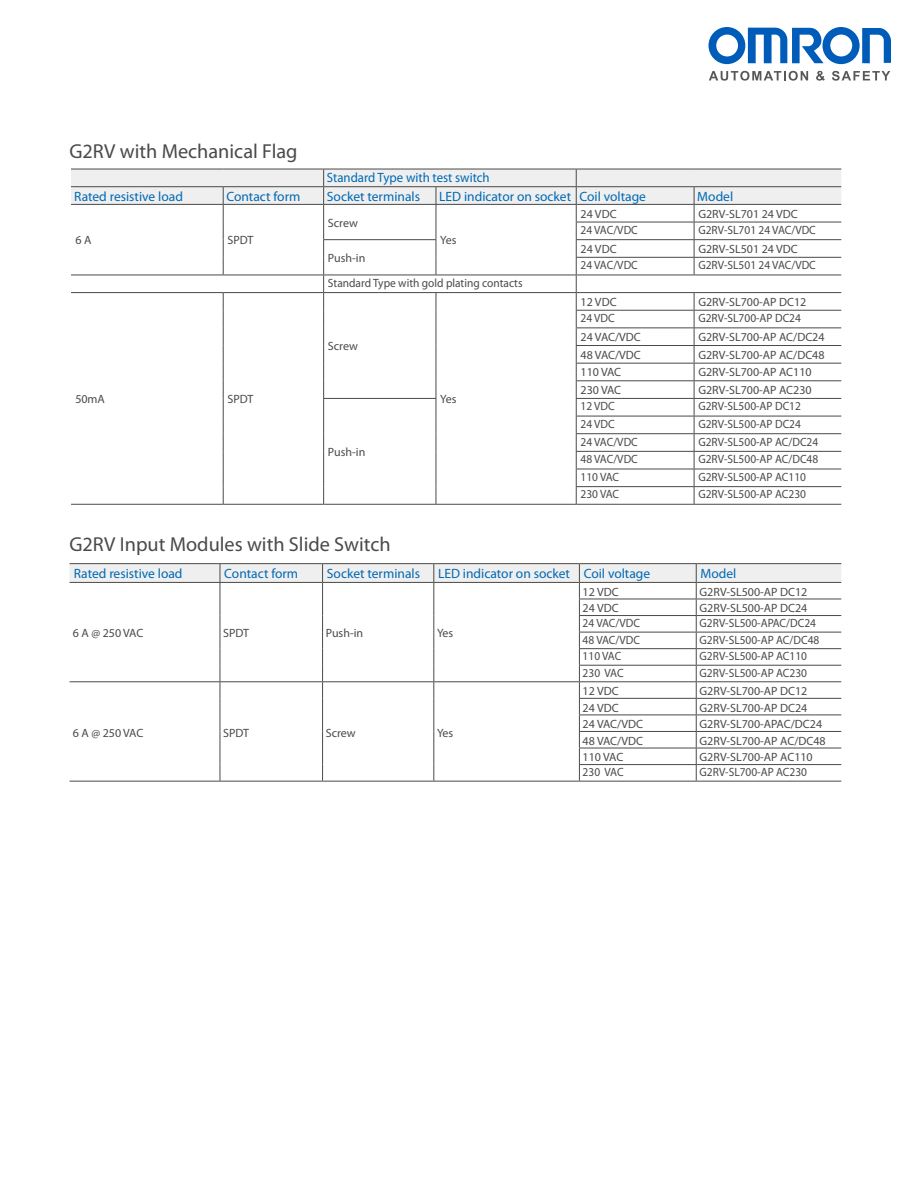
<style>
.page{position:relative;width:918px;height:1188px;background:#fff}
.page>*{position:absolute;margin:0;border:0;box-sizing:border-box;transform-origin:0 0}
.t1{font:20.25px "Myriad Pro";color:#4a4a49}
.t2{font:13.5px "Myriad Pro";color:#0069b4}
.t3{font:13.5px "Myriad Pro";color:#0069b4;scale:.95 1}
.t4{font:12px "Myriad Pro";color:#4a4a49}
.t5{font:12px "Myriad Pro";color:#4a4a49;scale:.95 1}
</style>
<div class="page">
<svg style="left:709px;top:27px;width:182px;height:37px"></svg>
<svg style="left:709px;top:71px;width:99px;height:10px"></svg>
<svg style="left:816px;top:71px;width:9px;height:10px"></svg>
<svg style="left:832px;top:71px;width:58px;height:10px"></svg>
<hr style="left:70px;top:563px;width:150px;height:1px;background:#4a4a49">
<hr style="left:220px;top:563px;width:103px;height:1px;background:#4a4a49">
<hr style="left:323px;top:563px;width:111px;height:1px;background:#4a4a49">
<hr style="left:434px;top:563px;width:145px;height:1px;background:#4a4a49">
<hr style="left:579px;top:563px;width:117px;height:1px;background:#4a4a49">
<hr style="left:696px;top:563px;width:145px;height:1px;background:#4a4a49">
<hr style="left:70px;top:781px;width:150px;height:1px;background:#4a4a49">
<hr style="left:220px;top:781px;width:103px;height:1px;background:#4a4a49">
<hr style="left:323px;top:781px;width:111px;height:1px;background:#4a4a49">
<hr style="left:434px;top:781px;width:145px;height:1px;background:#4a4a49">
<svg style="left:70px;top:564px;width:771px;height:217px"></svg>
<hr style="left:579px;top:781px;width:117px;height:1px;background:#4a4a49">
<hr style="left:696px;top:781px;width:145px;height:1px;background:#4a4a49">
<hr style="left:71px;top:504px;width:152px;height:1px;background:#4a4a49">
<hr style="left:223px;top:504px;width:101px;height:1px;background:#4a4a49">
<hr style="left:436px;top:504px;width:140px;height:1px;background:#4a4a49">
<hr style="left:324px;top:504px;width:112px;height:1px;background:#4a4a49">
<svg style="left:71px;top:169px;width:770px;height:335px"></svg>
<hr style="left:576px;top:504px;width:118px;height:1px;background:#4a4a49">
<hr style="left:694px;top:504px;width:147px;height:1px;background:#4a4a49">
<h1 class="t1" style="left:70px;top:140px;width:230px">G2RV with Mechanical Flag</h1>
<p class="t3" style="left:327px;top:170px;width:173px">Standard Type with test switch</p>
<p class="t2" style="left:74px;top:189px;width:110px">Rated resistive load</p>
<p class="t2" style="left:226px;top:189px;width:75px">Contact form</p>
<p class="t2" style="left:327px;top:189px;width:95px">Socket terminals</p>
<p class="t2" style="left:439px;top:189px;width:208px">LED indicator on socket Coil voltage</p>
<p class="t2" style="left:697px;top:189px;width:37px">Model</p>
<p class="t4" style="left:75px;top:234px;width:18px">6 A</p>
<p class="t4" style="left:228px;top:234px;width:27px">SPDT</p>
<p class="t4" style="left:581px;top:207px;width:38px">24 VDC</p>
<p class="t4" style="left:698px;top:207px;width:101px">G2RV-SL701 24 VDC</p>
<p class="t5" style="left:581px;top:223px;width:62px">24 VAC/VDC</p>
<p class="t5" style="left:698px;top:223px;width:125px">G2RV-SL701 24 VAC/VDC</p>
<p class="t4" style="left:328px;top:216px;width:32px">Screw</p>
<p class="t4" style="left:440px;top:234px;width:18px">Yes</p>
<p class="t4" style="left:581px;top:242px;width:38px">24 VDC</p>
<p class="t4" style="left:698px;top:242px;width:101px">G2RV-SL501 24 VDC</p>
<p class="t5" style="left:581px;top:259px;width:62px">24 VAC/VDC</p>
<p class="t5" style="left:698px;top:259px;width:125px">G2RV-SL501 24 VAC/VDC</p>
<p class="t4" style="left:328px;top:251px;width:39px">Push-in</p>
<p class="t5" style="left:328px;top:276px;width:206px">Standard Type with gold plating contacts</p>
<p class="t4" style="left:75px;top:392px;width:31px">50mA</p>
<p class="t4" style="left:228px;top:392px;width:27px">SPDT</p>
<p class="t4" style="left:328px;top:339px;width:32px">Screw</p>
<p class="t4" style="left:328px;top:445px;width:39px">Push-in</p>
<h1 class="t1" style="left:70px;top:533px;width:323px">G2RV Input Modules with Slide Switch</h1>
<p class="t4" style="left:440px;top:392px;width:18px">Yes</p>
<p class="t4" style="left:581px;top:295px;width:38px">12 VDC</p>
<p class="t4" style="left:698px;top:295px;width:109px">G2RV-SL700-AP DC12</p>
<p class="t5" style="left:581px;top:311px;width:38px">24 VDC</p>
<p class="t5" style="left:698px;top:311px;width:109px">G2RV-SL700-AP DC24</p>
<p class="t4" style="left:581px;top:331px;width:62px">24 VAC/VDC</p>
<p class="t4" style="left:698px;top:331px;width:128px">G2RV-SL700-AP AC/DC24</p>
<p class="t4" style="left:581px;top:348px;width:62px">48 VAC/VDC</p>
<p class="t4" style="left:698px;top:348px;width:128px">G2RV-SL700-AP AC/DC48</p>
<p class="t4" style="left:581px;top:366px;width:42px">110 VAC</p>
<p class="t4" style="left:698px;top:366px;width:115px">G2RV-SL700-AP AC110</p>
<p class="t4" style="left:581px;top:384px;width:42px">230 VAC</p>
<p class="t4" style="left:698px;top:384px;width:115px">G2RV-SL700-AP AC230</p>
<p class="t5" style="left:581px;top:400px;width:38px">12 VDC</p>
<p class="t5" style="left:698px;top:400px;width:109px">G2RV-SL500-AP DC12</p>
<p class="t5" style="left:581px;top:417px;width:38px">24 VDC</p>
<p class="t5" style="left:698px;top:417px;width:109px">G2RV-SL500-AP DC24</p>
<p class="t5" style="left:581px;top:435px;width:62px">24 VAC/VDC</p>
<p class="t5" style="left:698px;top:435px;width:128px">G2RV-SL500-AP AC/DC24</p>
<p class="t5" style="left:581px;top:453px;width:62px">48 VAC/VDC</p>
<p class="t5" style="left:698px;top:453px;width:128px">G2RV-SL500-AP AC/DC48</p>
<p class="t5" style="left:581px;top:470px;width:42px">110 VAC</p>
<p class="t5" style="left:698px;top:470px;width:115px">G2RV-SL500-AP AC110</p>
<p class="t5" style="left:581px;top:488px;width:42px">230 VAC</p>
<p class="t5" style="left:698px;top:488px;width:115px">G2RV-SL500-AP AC230</p>
<p class="t2" style="left:74px;top:566px;width:110px">Rated resistive load</p>
<p class="t2" style="left:224px;top:566px;width:75px">Contact form</p>
<p class="t2" style="left:327px;top:566px;width:95px">Socket terminals</p>
<p class="t2" style="left:438px;top:566px;width:214px">LED indicator on socket Coil voltage</p>
<p class="t2" style="left:701px;top:566px;width:37px">Model</p>
<p class="t4" style="left:73px;top:627px;width:72px">6 A @ 250 VAC</p>
<p class="t4" style="left:223px;top:627px;width:27px">SPDT</p>
<p class="t4" style="left:326px;top:627px;width:39px">Push-in</p>
<p class="t4" style="left:437px;top:627px;width:18px">Yes</p>
<p class="t4" style="left:73px;top:726px;width:72px">6 A @ 250 VAC</p>
<p class="t4" style="left:223px;top:726px;width:27px">SPDT</p>
<p class="t4" style="left:326px;top:726px;width:32px">Screw</p>
<p class="t4" style="left:437px;top:726px;width:18px">Yes</p>
<p class="t4" style="left:583px;top:585px;width:38px">12 VDC</p>
<p class="t4" style="left:699px;top:585px;width:109px">G2RV-SL500-AP DC12</p>
<p class="t4" style="left:583px;top:602px;width:38px">24 VDC</p>
<p class="t4" style="left:699px;top:602px;width:109px">G2RV-SL500-AP DC24</p>
<p class="t5" style="left:583px;top:617px;width:62px">24 VAC/VDC</p>
<p class="t5" style="left:699px;top:617px;width:124px">G2RV-SL500-APAC/DC24</p>
<p class="t5" style="left:583px;top:633px;width:62px">48 VAC/VDC</p>
<p class="t5" style="left:699px;top:633px;width:128px">G2RV-SL500-AP AC/DC48</p>
<p class="t5" style="left:583px;top:650px;width:42px">110 VAC</p>
<p class="t5" style="left:699px;top:650px;width:115px">G2RV-SL500-AP AC110</p>
<p class="t5" style="left:583px;top:666px;width:45px">230 VAC</p>
<p class="t5" style="left:699px;top:666px;width:115px">G2RV-SL500-AP AC230</p>
<p class="t4" style="left:583px;top:685px;width:38px">12 VDC</p>
<p class="t4" style="left:699px;top:685px;width:109px">G2RV-SL700-AP DC12</p>
<p class="t4" style="left:583px;top:701px;width:38px">24 VDC</p>
<p class="t4" style="left:699px;top:701px;width:109px">G2RV-SL700-AP DC24</p>
<p class="t4" style="left:583px;top:718px;width:62px">24 VAC/VDC</p>
<p class="t4" style="left:699px;top:718px;width:124px">G2RV-SL700-APAC/DC24</p>
<p class="t4" style="left:583px;top:734px;width:62px">48 VAC/VDC</p>
<p class="t4" style="left:699px;top:734px;width:128px">G2RV-SL700-AP AC/DC48</p>
<p class="t4" style="left:583px;top:751px;width:42px">110 VAC</p>
<p class="t4" style="left:699px;top:751px;width:115px">G2RV-SL700-AP AC110</p>
<p class="t5" style="left:583px;top:766px;width:45px">230 VAC</p>
<p class="t5" style="left:699px;top:766px;width:115px">G2RV-SL700-AP AC230</p>
</div>
